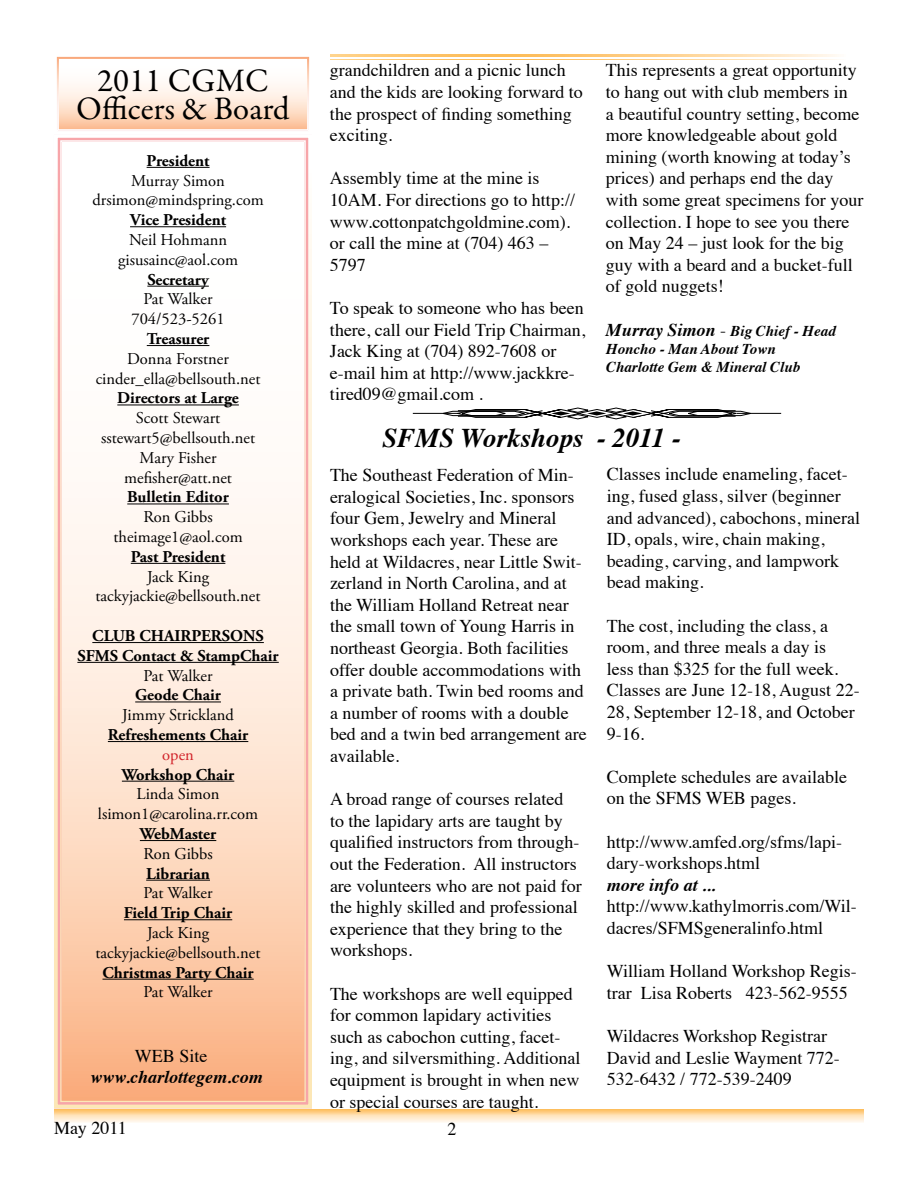
<style>
.page{position:relative;width:918px;height:1188px;background:#fff}
.page>*{position:absolute;margin:0;border:0;box-sizing:border-box;transform-origin:0 0}
.t1{font:33px/28.5px "Garamond Premr Pro";color:#000;text-align:center}
.t2{font:italic 700 27px "Times";color:#000}
.t3{font:18px/21.6px "Times";color:#000}
.t4{font:italic 700 18px "Times";color:#000}
.t5{font:16.5px/19.8px "Adobe Garamond Pro";color:#000;text-align:center}
.t6{font:700 16.5px/19.8px "Adobe Garamond Pro";color:#000;text-align:center}
.t7{font:16.5px "Adobe Garamond Pro";color:#d2232a}
.t8{font:italic 700 15px/18px "Times";color:#000}
.s1{font-size:18px}
.s2{font-weight:400;font-style:normal;font-size:18px}
</style>
<div class="page">
<svg style="left:55px;top:1109px;width:808px;height:14px;background:#fee0b4"></svg>
<svg style="left:57px;top:57px;width:252px;height:74px"></svg>
<div style="left:58px;top:58px;width:250px;height:72px;border:1px solid #fff"></div>
<svg style="left:54px;top:137px;width:260px;height:973px"></svg>
<div style="left:60px;top:140px;width:246px;height:962px;border:1px solid #fff"></div>
<hr style="left:147px;top:167px;width:63px;height:1px;background:#000">
<hr style="left:130px;top:226px;width:96px;height:1px;background:#000">
<hr style="left:147px;top:286px;width:62px;height:1px;background:#000">
<hr style="left:147px;top:345px;width:62px;height:1px;background:#000">
<hr style="left:117px;top:405px;width:122px;height:1px;background:#000">
<hr style="left:127px;top:504px;width:102px;height:1px;background:#000">
<hr style="left:131px;top:563px;width:94px;height:1px;background:#000">
<hr style="left:92px;top:642px;width:172px;height:1px;background:#000">
<hr style="left:77px;top:662px;width:202px;height:1px;background:#000">
<hr style="left:135px;top:702px;width:86px;height:1px;background:#000">
<hr style="left:108px;top:741px;width:140px;height:1px;background:#000">
<hr style="left:122px;top:781px;width:112px;height:1px;background:#000">
<hr style="left:140px;top:840px;width:76px;height:1px;background:#000">
<hr style="left:146px;top:880px;width:64px;height:1px;background:#000">
<hr style="left:124px;top:919px;width:108px;height:1px;background:#000">
<hr style="left:102px;top:979px;width:152px;height:1px;background:#000">
<div style="left:567px;top:408px;width:21px;height:4px;border:1px solid #000;border-radius:50%"></div>
<div style="left:606px;top:408px;width:20px;height:4px;border:1px solid #000;border-radius:50%"></div>
<div style="left:567px;top:414px;width:21px;height:5px;border:1px solid #000;border-radius:50%"></div>
<div style="left:606px;top:414px;width:20px;height:5px;border:1px solid #000;border-radius:50%"></div>
<svg style="left:442px;top:409px;width:309px;height:9px"></svg>
<svg style="left:587px;top:411px;width:19px;height:4px"></svg>
<svg style="left:623px;top:411px;width:19px;height:4px"></svg>
<hr style="left:413px;top:413px;width:44px;height:1px;background:#000">
<hr style="left:737px;top:413px;width:44px;height:1px;background:#000">
<h1 class="t1" style="left:76px;top:67px;width:215px">2011 CGMC<br>Officers &amp; Board</h1>
<p class="t6" style="left:147px;top:151px;width:64px">President</p>
<p class="t5" style="left:93px;top:171px;width:173px">Murray Simon drsimon@mindspring.com</p>
<p class="t6" style="left:130px;top:210px;width:98px">Vice President</p>
<p class="t5" style="left:118px;top:230px;width:121px">Neil Hohmann gisusainc@aol.com</p>
<p class="t6" style="left:147px;top:270px;width:63px">Secretary</p>
<p class="t5" style="left:131px;top:290px;width:95px">Pat Walker<br>704/523-5261</p>
<p class="t6" style="left:147px;top:329px;width:64px">Treasurer</p>
<p class="t5" style="left:96px;top:349px;width:166px">Donna Forstner cinder_ella@bellsouth.net</p>
<p class="t6" style="left:117px;top:388px;width:123px">Directors at Large</p>
<p class="t5" style="left:101px;top:409px;width:156px">Scott Stewart sstewart5@bellsouth.net<br>Mary Fisher mefisher@att.net</p>
<p class="t6" style="left:127px;top:487px;width:103px">Bulletin Editor</p>
<p class="t5" style="left:113px;top:508px;width:131px">Ron Gibbs theimage1@aol.com</p>
<p class="t6" style="left:131px;top:547px;width:96px">Past President</p>
<p class="t5" style="left:96px;top:567px;width:166px">Jack King tackyjackie@bellsouth.net</p>
<p class="t6" style="left:77px;top:626px;width:203px">CLUB CHAIRPERSONS<br>SFMS Contact &amp; StampChair</p>
<p class="t5" style="left:144px;top:666px;width:71px">Pat Walker</p>
<p class="t6" style="left:135px;top:685px;width:87px">Geode Chair</p>
<p class="t5" style="left:122px;top:706px;width:113px">Jimmy Strickland</p>
<p class="t6" style="left:108px;top:725px;width:142px">Refreshements Chair</p>
<p class="t7" style="left:162px;top:745px;width:33px">open</p>
<p class="t6" style="left:122px;top:765px;width:114px">Workshop Chair</p>
<p class="t5" style="left:98px;top:785px;width:162px">Linda Simon lsimon1@carolina.rr.com</p>
<p class="t6" style="left:140px;top:824px;width:78px">WebMaster</p>
<p class="t5" style="left:143px;top:844px;width:71px">Ron Gibbs</p>
<p class="t6" style="left:146px;top:864px;width:65px">Librarian</p>
<p class="t5" style="left:144px;top:884px;width:71px">Pat Walker</p>
<p class="t6" style="left:124px;top:903px;width:110px">Field Trip Chair</p>
<p class="t5" style="left:96px;top:923px;width:166px">Jack King tackyjackie@bellsouth.net</p>
<p class="t6" style="left:102px;top:963px;width:153px">Christmas Party Chair</p>
<p class="t5" style="left:144px;top:983px;width:71px">Pat Walker</p>
<p class="t3" style="left:135px;top:1044px;width:74px">WEB Site</p>
<p class="t4" style="left:90px;top:1060px;width:174px">www.charlottegem.com</p>
<p class="t3" style="left:330px;top:58px;width:254px">grandchildren and a picnic lunch and the kids are looking forward to the prospect of finding something exciting.</p>
<p class="t3" style="left:330px;top:166px;width:247px">Assembly time at the mine is<br>10AM. For directions go to http:// www.cottonpatchgoldmine.com). or call the mine at (704) 463 –<br>5797</p>
<p class="t3" style="left:330px;top:296px;width:257px">To speak to someone who has been there, call our Field Trip Chairman,<br>Jack King at (704) 892-7608 or e-mail him at http://www.jackkre&shy;tired09@gmail.com .</p>
<p class="t3" style="left:606px;top:58px;width:259px">This represents a great opportunity to hang out with club members in<br>a beautiful country setting, become more knowledgeable about gold mining (worth knowing at today’s prices) and perhaps end the day with some great specimens for your collection. I hope to see you there on May 24 – just look for the big guy with a beard and a bucket-full of gold nuggets!</p>
<p class="t8" style="left:606px;top:320px;width:231px"><span class="s1">Murray Simon</span> <span class="s2">-</span> Big Chief - Head<br>Honcho - Man About Town<br>Charlotte Gem &amp; Mineral Club</p>
<h2 class="t2" style="left:383px;top:412px;width:300px">SFMS Workshops - 2011 -</h2>
<p class="t3" style="left:330px;top:463px;width:258px">The Southeast Federation of Min&shy;eralogical Societies, Inc. sponsors four Gem, Jewelry and Mineral workshops each year. These are held at Wildacres, near Little Swit&shy;zerland in North Carolina, and at the William Holland Retreat near the small town of Young Harris in northeast Georgia. Both facilities offer double accommodations with a private bath. Twin bed rooms and a number of rooms with a double bed and a twin bed arrangement are available.</p>
<p class="t3" style="left:330px;top:787px;width:253px">A broad range of courses related to the lapidary arts are taught by qualified instructors from through&shy;out the Federation. All instructors are volunteers who are not paid for the highly skilled and professional experience that they bring to the workshops.</p>
<p class="t3" style="left:330px;top:981px;width:252px">The workshops are well equipped for common lapidary activities such as cabochon cutting, facet&shy;ing, and silversmithing. Additional equipment is brought in when new or special courses are taught.</p>
<p class="t3" style="left:607px;top:462px;width:255px">Classes include enameling, facet&shy;ing, fused glass, silver (beginner and advanced), cabochons, mineral<br>ID, opals, wire, chain making, beading, carving, and lampwork bead making.</p>
<p class="t3" style="left:607px;top:613px;width:254px">The cost, including the class, a room, and three meals a day is<br>less than $325 for the full week.<br>Classes are June 12-18, August 22-<br>28, September 12-18, and October<br>9-16.</p>
<p class="t3" style="left:607px;top:764px;width:242px">Complete schedules are available on the SFMS WEB pages.</p>
<p class="t3" style="left:607px;top:829px;width:237px">http://www.amfed.org/sfms/lapi&shy;dary-workshops.html</p>
<p class="t4" style="left:607px;top:868px;width:111px">more info at ...</p>
<p class="t3" style="left:607px;top:894px;width:252px">http://www.kathylmorris.com/Wil&shy;dacres/SFMSgeneralinfo.html</p>
<p class="t3" style="left:607px;top:959px;width:251px">William Holland Workshop Regis&shy;trar Lisa Roberts 423-562-9555</p>
<p class="t3" style="left:607px;top:1024px;width:235px">Wildacres Workshop Registrar<br>David and Leslie Wayment 772-<br>532-6432 / 772-539-2409</p>
<p class="t3" style="left:54px;top:1116px;width:74px">May 2011</p>
<p class="t3" style="left:447px;top:1116px;width:10px">2</p>
</div>
